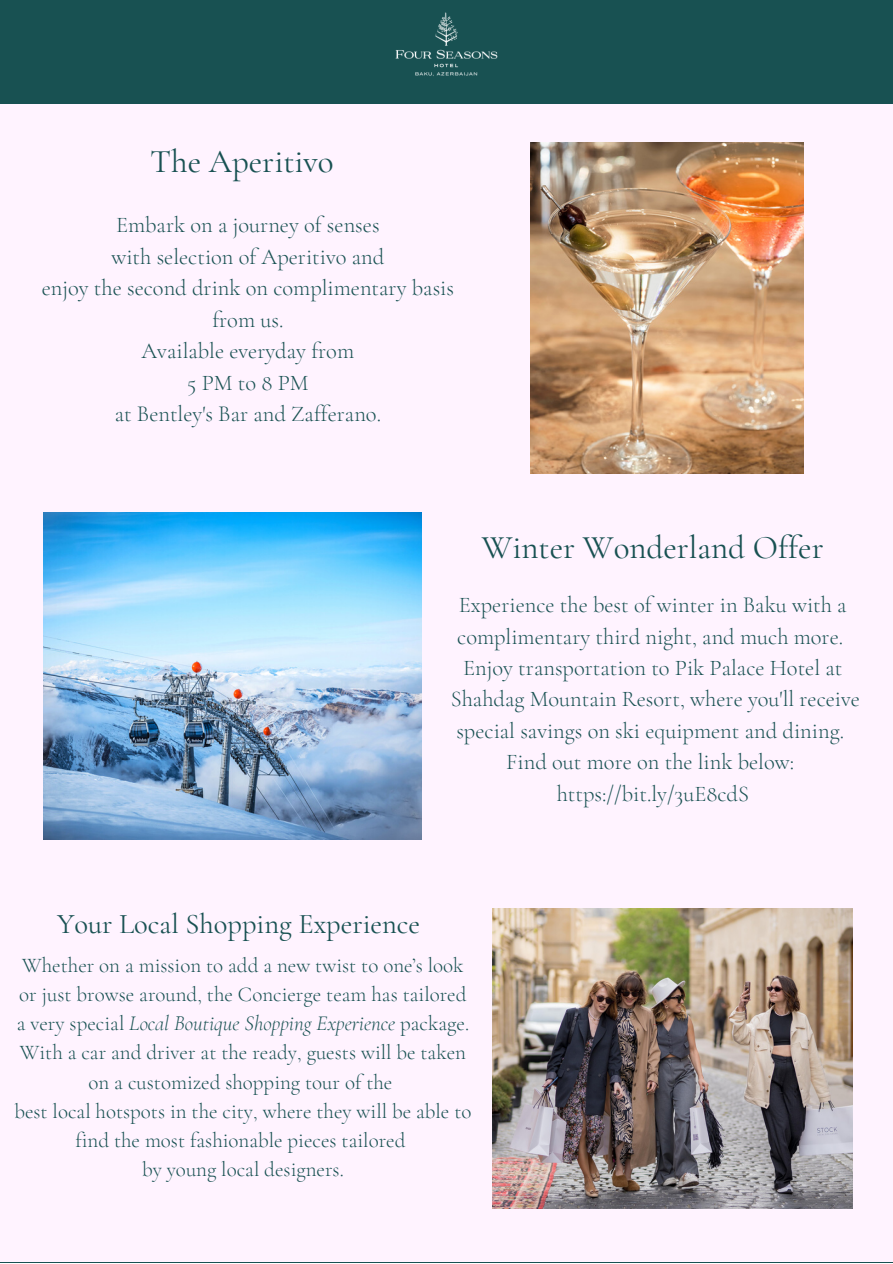
<style>
.page{position:relative;width:893px;height:1264px;background:#fff}
.page>*{position:absolute;margin:0;border:0;box-sizing:border-box;transform-origin:0 0}
.t1{font:33px "Cormorant Garamond";color:#185152}
.t2{font:28.5px "Cormorant Garamond";color:#185152}
.t3{font:300 22.5px/31.5px "Cormorant Garamond";color:#185152;text-align:center}
.t4{font:300 21px/29.2px "Cormorant Garamond";color:#185152;text-align:center}
.s1{font-style:italic}
</style>
<div class="page">
<div style="left:0;top:0;width:892px;height:1262px;background:#185152"></div>
<div style="left:0;top:105px;width:892px;height:1156px;background:#fff3ff"></div>
<img style="left:395px;top:12px;width:103px;height:64px">
<img style="left:531px;top:142px;width:272px;height:331px">
<img style="left:44px;top:512px;width:377px;height:327px">
<img style="left:493px;top:908px;width:359px;height:299px">
<h1 class="t1" style="left:150px;top:141px;width:185px">The Aperitivo</h1>
<p class="t3" style="left:42px;top:209px;width:414px">Embark on a journey of senses<br>with selection of Aperitivo and<br>enjoy the second drink on complimentary basis from us.<br>Available everyday from<br>5PMto8PM<br>at Bentley's Bar and Zafferano.</p>
<h1 class="t1" style="left:482px;top:527px;width:343px">Winter Wonderland Offer</h1>
<p class="t3" style="left:451px;top:589px;width:410px">Experience the best of winter in Baku with a complimentary third night, and much more.<br>Enjoy transportation to Pik Palace Hotel at Shahdag Mountain Resort, where you'll receive special savings on ski equipment and dining.<br>Find out more on the link below: https://bit.ly/3uE8cdS</p>
<p class="t2" style="left:57px;top:906px;width:364px">Your Local Shopping Experience</p>
<p class="t4" style="left:14px;top:950px;width:458px">Whether on a mission to add a new twist to one’s look or just browse around, the Concierge team has tailored a very special <span class="s1">Local Boutique Shopping Experience</span> package.<br>With a car and driver at the ready, guests will be taken on a customized shopping tour of the<br>best local hotspots in the city, where they will be able to find the most fashionable pieces tailored<br>by young local designers.</p>
</div>
